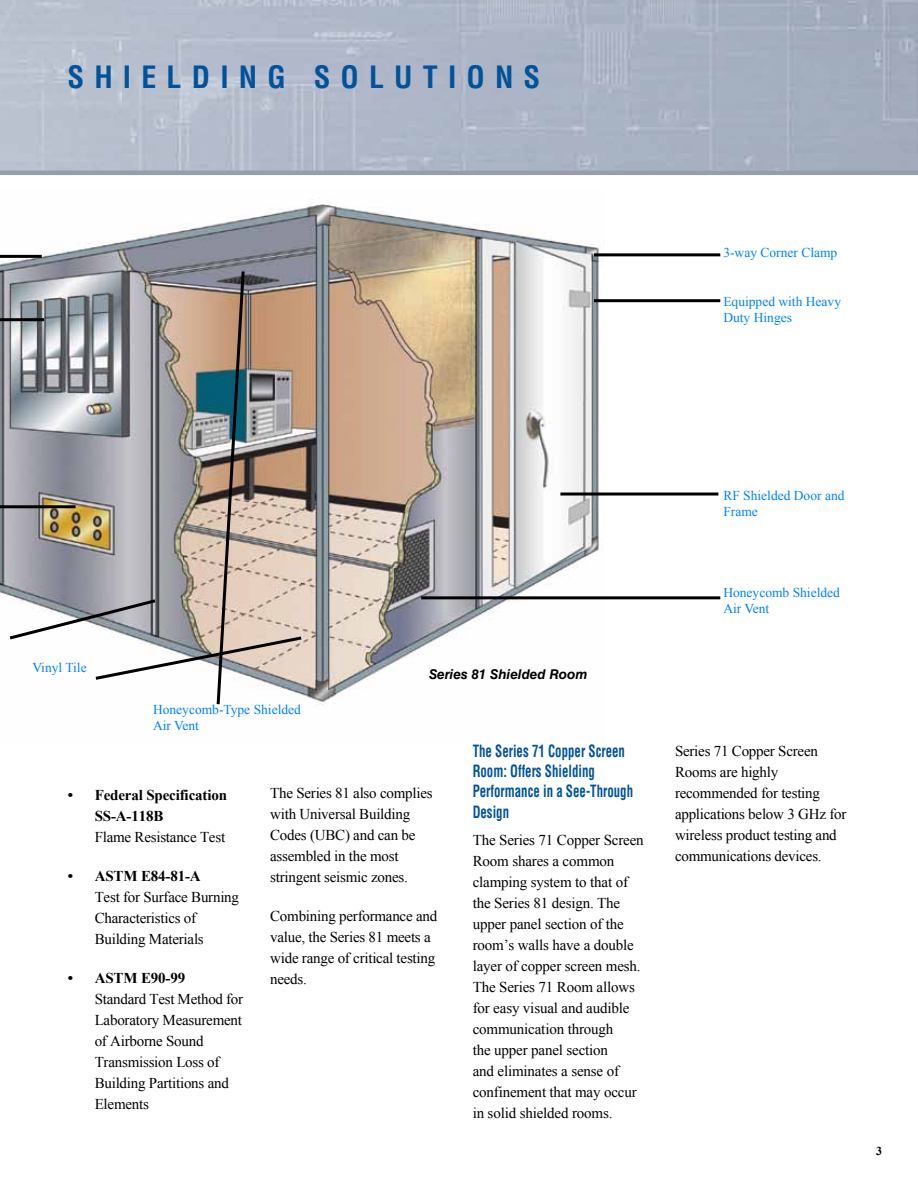
<style>
.page{position:relative;width:918px;height:1188px;background:#fff}
.page>*{position:absolute;margin:0;border:0;box-sizing:border-box;transform-origin:0 0}
.t1{font:700 condensed 30px "Helvetica LT Std";letter-spacing:.34em;color:#00539b}
.t2{font:700 condensed 16.5px/19.8px "Helvetica LT Std";color:#00539b;scale:.78 1}
.t3{font:15px/21px "Times New Roman";letter-spacing:-.015em;color:#000}
.t4{font:700 15px/21px "Times New Roman";letter-spacing:-.01em;color:#000}
.t5{font:13.5px/16.2px "Times New Roman";color:#0082ff}
.t6{font:italic 700 13.5px "Helvetica LT Std";color:#000}
.t7{font:700 12px "Times New Roman";color:#000}
</style>
<div class="page">
<img style="left:0;top:204px;width:604px;height:501px">
<img style="left:0;top:0;width:918px;height:171px">
<hr style="left:0;top:171px;width:918px;height:4px;background:#969dac">
<hr style="left:594px;top:253px;width:126px;height:3px;background:#000">
<hr style="left:594px;top:299px;width:126px;height:3px;background:#000">
<hr style="left:0;top:255px;width:42px;height:3px;background:#000">
<hr style="left:0;top:318px;width:44px;height:3px;background:#000">
<hr style="left:0;top:505px;width:76px;height:3px;background:#000">
<hr style="left:560px;top:493px;width:158px;height:3px;background:#000">
<hr style="left:421px;top:596px;width:299px;height:3px;background:#000">
<img style="left:6px;top:268px;width:299px;height:437px">
<h1 class="t1" style="left:68px;top:58px;width:474px">SHIELDING SOLUTIONS</h1>
<p class="t5" style="left:723px;top:244px;width:115px">3-way Corner Clamp</p>
<p class="t5" style="left:723px;top:293px;width:119px">Equipped with Heavy<br>Duty Hinges</p>
<p class="t5" style="left:32px;top:659px;width:56px">Vinyl Tile</p>
<p class="t5" style="left:153px;top:701px;width:149px">Honeycomb-Type Shielded<br>Air Vent</p>
<p class="t6" style="left:429px;top:666px;width:160px">Series 81 Shielded Room</p>
<p class="t4" style="left:95px;top:784px;width:134px;text-indent:-27px">• Federal Specification<br>SS-A-118B</p>
<p class="t3" style="left:95px;top:826px;width:132px">Flame Resistance Test</p>
<p class="t4" style="left:68px;top:865px;width:135px">• ASTM E84-81-A</p>
<p class="t3" style="left:95px;top:886px;width:146px">Test for Surface Burning<br>Characteristics of<br>Building Materials</p>
<p class="t4" style="left:68px;top:967px;width:119px">• ASTM E90-99</p>
<p class="t3" style="left:95px;top:988px;width:150px">Standard Test Method for<br>Laboratory Measurement of Airborne Sound<br>Transmission Loss of<br>Building Partitions and<br>Elements</p>
<p class="t3" style="left:270px;top:782px;width:164px">The Series 81 also complies with Universal Building<br>Codes (UBC) and can be assembled in the most stringent seismic zones.</p>
<p class="t3" style="left:270px;top:905px;width:169px">Combining performance and value, the Series 81 meets a wide range of critical testing needs.</p>
<p class="t2" style="left:473px;top:741px;width:207px">The Series 71 Copper Screen<br>Room: Offers Shielding<br>Performance in a See-Through</p>
<p class="t2" style="left:473px;top:802px;width:48px">Design</p>
<p class="t3" style="left:473px;top:829px;width:173px">The Series 71 Copper Screen<br>Room shares a common clamping system to that of the Series 81 design. The upper panel section of the room’s walls have a double layer of copper screen mesh.<br>The Series 71 Room allows for easy visual and audible communication through<br>the upper panel section<br>and eliminates a sense of confinement that may occur in solid shielded rooms.</p>
<p class="t5" style="left:723px;top:487px;width:123px">RF Shielded Door and<br>Frame</p>
<p class="t5" style="left:723px;top:584px;width:118px">Honeycomb Shielded<br>Air Vent</p>
<p class="t3" style="left:675px;top:740px;width:173px">Series 71 Copper Screen<br>Rooms are highly recommended for testing applications below 3 GHz for wireless product testing and communications devices.</p>
<p class="t7" style="left:876px;top:1143px;width:7px">3</p>
</div>
